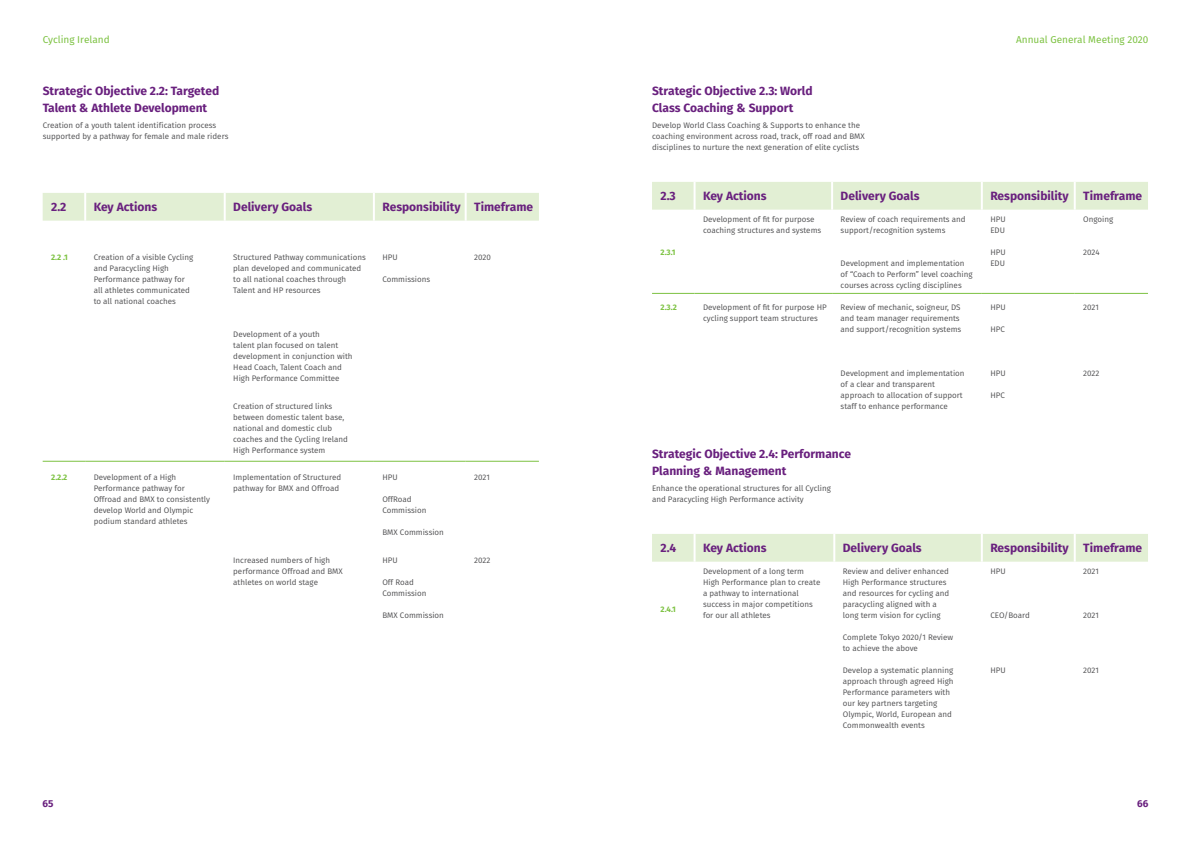
<style>
.page{position:relative;width:1191px;height:842px;background:#fff}
.page>*{position:absolute;margin:0;border:0;box-sizing:border-box;transform-origin:0 0}
.t1{font:700 12px/16.5px "Fira Sans";color:#69207e}
.t2{font:10px "Fira Sans";color:#7dc242}
.t3{font:700 10px "Fira Sans";color:#69207e}
.t4{font:8px/11px "Fira Sans";color:#4d4d4f}
.t5{font:700 8px "Fira Sans";color:#7dc242}
</style>
<div class="page">
<div style="left:43px;top:193px;width:496px;height:28px;background:#e2efd4"></div>
<hr style="left:84px;top:193px;width:2px;height:28px;background:#fff">
<hr style="left:224px;top:193px;width:2px;height:28px;background:#fff">
<hr style="left:43px;top:461px;width:42px;height:1px;background:#7dc242">
<hr style="left:85px;top:461px;width:140px;height:1px;background:#7dc242">
<hr style="left:225px;top:461px;width:149px;height:1px;background:#7dc242">
<hr style="left:374px;top:461px;width:92px;height:1px;background:#7dc242">
<hr style="left:466px;top:461px;width:73px;height:1px;background:#7dc242">
<hr style="left:373px;top:193px;width:2px;height:28px;background:#fff">
<hr style="left:465px;top:193px;width:2px;height:28px;background:#fff">
<div style="left:652px;top:182px;width:496px;height:28px;background:#e2efd4"></div>
<hr style="left:693px;top:182px;width:2px;height:28px;background:#fff">
<hr style="left:831px;top:182px;width:2px;height:28px;background:#fff">
<hr style="left:652px;top:293px;width:42px;height:1px;background:#7dc242">
<hr style="left:694px;top:293px;width:138px;height:1px;background:#7dc242">
<hr style="left:832px;top:293px;width:149px;height:1px;background:#7dc242">
<hr style="left:981px;top:293px;width:93px;height:1px;background:#7dc242">
<hr style="left:1074px;top:293px;width:74px;height:1px;background:#7dc242">
<hr style="left:980px;top:182px;width:2px;height:28px;background:#fff">
<hr style="left:1073px;top:182px;width:2px;height:28px;background:#fff">
<div style="left:652px;top:534px;width:496px;height:28px;background:#e2efd4"></div>
<hr style="left:693px;top:534px;width:2px;height:28px;background:#fff">
<hr style="left:833px;top:534px;width:2px;height:28px;background:#fff">
<hr style="left:980px;top:534px;width:2px;height:28px;background:#fff">
<hr style="left:1073px;top:534px;width:2px;height:28px;background:#fff">
<p class="t2" style="left:43px;top:31px;width:68px">Cycling Ireland</p>
<p class="t2" style="left:1016px;top:31px;width:134px">Annual General Meeting 2020</p>
<h1 class="t1" style="left:43px;top:82px;width:178px">Strategic Objective 2.2: Targeted<br>Talent &amp; Athlete Development</h1>
<p class="t4" style="left:43px;top:120px;width:187px">Creation of a youth talent identification process supported by a pathway for female and male riders</p>
<h1 class="t1" style="left:51px;top:197px;width:17px">2.2</h1>
<h1 class="t1" style="left:94px;top:197px;width:65px">Key Actions</h1>
<h1 class="t1" style="left:233px;top:197px;width:80px">Delivery Goals</h1>
<h1 class="t1" style="left:382px;top:197px;width:152px">Responsibility Timeframe</h1>
<p class="t5" style="left:51px;top:251px;width:18px">2.2 .1</p>
<p class="t4" style="left:94px;top:252px;width:101px">Creation of a visible Cycling and Paracycling High<br>Performance pathway for all athletes communicated to all national coaches</p>
<p class="t4" style="left:233px;top:252px;width:134px">Structured Pathway communications plan developed and communicated to all national coaches through<br>Talent and HP resources</p>
<p class="t4" style="left:233px;top:329px;width:121px">Development of a youth<br>talent plan focused on talent development in conjunction with<br>Head Coach, Talent Coach and<br>High Performance Committee</p>
<p class="t4" style="left:233px;top:400px;width:116px">Creation of structured links between domestic talent base, national and domestic club coaches and the Cycling Ireland<br>High Performance system</p>
<p class="t4" style="left:382px;top:252px;width:17px">HPU</p>
<p class="t4" style="left:382px;top:274px;width:49px">Commissions</p>
<p class="t5" style="left:51px;top:471px;width:18px">2.2.2</p>
<p class="t4" style="left:94px;top:472px;width:118px">Development of a High<br>Performance pathway for<br>Offroad and BMX to consistently develop World and Olympic podium standard athletes</p>
<p class="t4" style="left:233px;top:472px;width:109px">Implementation of Structured pathway for BMX and Offroad</p>
<p class="t4" style="left:382px;top:472px;width:17px">HPU</p>
<p class="t4" style="left:382px;top:494px;width:45px">OffRoad<br>Commission</p>
<p class="t4" style="left:382px;top:527px;width:63px">BMX Commission</p>
<p class="t4" style="left:233px;top:554px;width:111px">Increased numbers of high performance Offroad and BMX athletes on world stage</p>
<p class="t4" style="left:382px;top:554px;width:17px">HPU</p>
<p class="t4" style="left:382px;top:576px;width:45px">Off Road<br>Commission</p>
<p class="t4" style="left:382px;top:609px;width:63px">BMX Commission</p>
<p class="t4" style="left:474px;top:252px;width:18px">2020</p>
<p class="t4" style="left:474px;top:472px;width:17px">2021</p>
<p class="t4" style="left:474px;top:554px;width:18px">2022</p>
<p class="t3" style="left:43px;top:795px;width:12px">65</p>
<h1 class="t1" style="left:652px;top:82px;width:162px">Strategic Objective 2.3: World<br>Class Coaching &amp; Support</h1>
<p class="t4" style="left:652px;top:120px;width:214px">Develop World Class Coaching &amp; Supports to enhance the coaching environment across road, track, off road and BMX disciplines to nurture the next generation of elite cyclists</p>
<h1 class="t1" style="left:660px;top:186px;width:17px">2.3</h1>
<h1 class="t1" style="left:703px;top:186px;width:65px">Key Actions</h1>
<h1 class="t1" style="left:840px;top:186px;width:80px">Delivery Goals</h1>
<h1 class="t1" style="left:990px;top:186px;width:153px">Responsibility Timeframe</h1>
<p class="t5" style="left:660px;top:245px;width:16px">2.3.1</p>
<p class="t4" style="left:703px;top:213px;width:120px">Development of fit for purpose coaching structures and systems</p>
<p class="t4" style="left:840px;top:213px;width:126px">Review of coach requirements and support/recognition systems</p>
<p class="t4" style="left:840px;top:257px;width:134px">Development and implementation of “Coach to Perform” level coaching courses across cycling disciplines</p>
<p class="t5" style="left:660px;top:300px;width:18px">2.3.2</p>
<p class="t4" style="left:703px;top:301px;width:125px">Development of fit for purpose HP cycling support team structures</p>
<p class="t4" style="left:840px;top:301px;width:122px">Review of mechanic, soigneur, DS and team manager requirements and support/recognition systems</p>
<p class="t4" style="left:840px;top:367px;width:125px">Development and implementation of a clear and transparent approach to allocation of support staff to enhance performance</p>
<p class="t4" style="left:990px;top:213px;width:17px">HPU<br>EDU</p>
<p class="t4" style="left:990px;top:246px;width:17px">HPU<br>EDU</p>
<p class="t4" style="left:990px;top:301px;width:17px">HPU</p>
<p class="t4" style="left:990px;top:323px;width:16px">HPC</p>
<p class="t4" style="left:990px;top:367px;width:17px">HPU</p>
<p class="t4" style="left:990px;top:389px;width:16px">HPC</p>
<p class="t4" style="left:1083px;top:213px;width:31px">Ongoing</p>
<p class="t4" style="left:1083px;top:246px;width:18px">2024</p>
<p class="t4" style="left:1083px;top:301px;width:17px">2021</p>
<p class="t4" style="left:1083px;top:367px;width:18px">2022</p>
<h1 class="t1" style="left:652px;top:445px;width:201px">Strategic Objective 2.4: Performance<br>Planning &amp; Management</h1>
<p class="t4" style="left:652px;top:483px;width:180px">Enhance the operational structures for all Cycling and Paracycling High Performance activity</p>
<h1 class="t1" style="left:660px;top:538px;width:17px">2.4</h1>
<h1 class="t1" style="left:703px;top:538px;width:65px">Key Actions</h1>
<h1 class="t1" style="left:843px;top:538px;width:80px">Delivery Goals</h1>
<h1 class="t1" style="left:990px;top:538px;width:153px">Responsibility Timeframe</h1>
<p class="t5" style="left:660px;top:603px;width:17px">2.4.1</p>
<p class="t4" style="left:703px;top:565px;width:119px">Development of a long term<br>High Performance plan to create a pathway to international success in major competitions for our all athletes</p>
<p class="t4" style="left:843px;top:565px;width:108px">Review and deliver enhanced<br>High Performance structures and resources for cycling and paracycling aligned with a long term vision for cycling</p>
<p class="t4" style="left:843px;top:631px;width:112px">Complete Tokyo 2020/1 Review to achieve the above</p>
<p class="t4" style="left:990px;top:565px;width:17px">HPU</p>
<p class="t4" style="left:990px;top:609px;width:41px">CEO/Board</p>
<p class="t4" style="left:1083px;top:565px;width:17px">2021</p>
<p class="t4" style="left:1083px;top:609px;width:17px">2021</p>
<p class="t4" style="left:843px;top:664px;width:112px">Develop a systematic planning approach through agreed High<br>Performance parameters with our key partners targeting<br>Olympic, World, European and<br>Commonwealth events</p>
<p class="t4" style="left:990px;top:664px;width:17px">HPU</p>
<p class="t4" style="left:1083px;top:664px;width:17px">2021</p>
<p class="t3" style="left:1137px;top:795px;width:13px">66</p>
</div>
